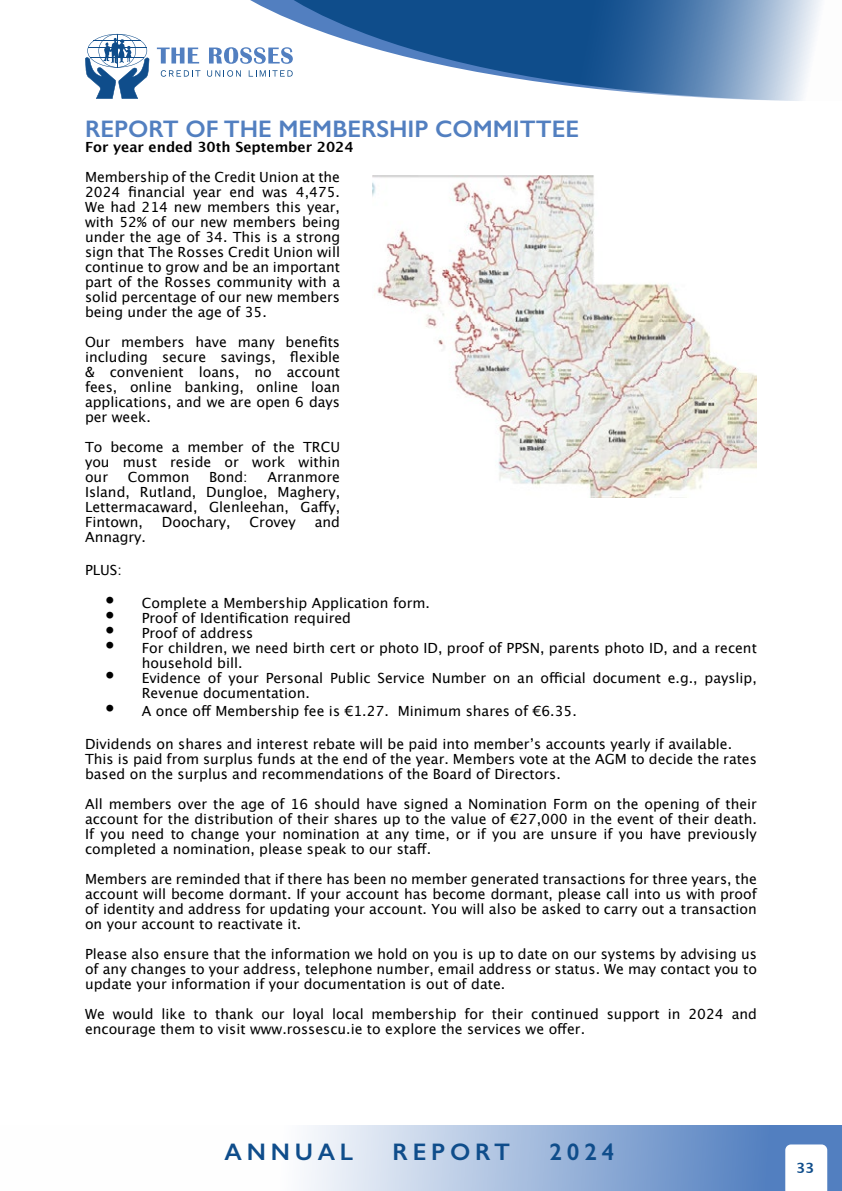
<style>
.page{position:relative;width:842px;height:1191px;background:#fff}
.page>*{position:absolute;margin:0;border:0;box-sizing:border-box;transform-origin:0 0}
.t1{font:600 24px "Gill Sans";color:#527fc0}
.t2{font:600 24px "Gill Sans";letter-spacing:.2em;color:#0f4d8b}
.t3{font:14px/15px "Lucida Grande";color:#000;text-align:justify}
.t4{font:700 14px "Lucida Grande";color:#000}
.t5{font:700 14px "Lucida Grande";color:#0f4d8b}
.s1{font-family:"Times";font-size:24px}
</style>
<div class="page">
<svg style="left:304px;top:1125px;width:538px;height:66px"></svg>
<hr style="left:0;top:1125px;width:1px;height:66px;background:#527fc0">
<svg style="left:785px;top:1144px;width:42px;height:47px"></svg>
<svg style="left:269px;top:0;width:553px;height:101px"></svg>
<svg style="left:85px;top:34px;width:64px;height:65px"></svg>
<svg style="left:157px;top:48px;width:42px;height:16px"></svg>
<svg style="left:209px;top:47px;width:84px;height:17px"></svg>
<svg style="left:161px;top:70px;width:39px;height:7px"></svg>
<svg style="left:207px;top:70px;width:34px;height:7px"></svg>
<svg style="left:249px;top:70px;width:44px;height:7px"></svg>
<img style="left:373px;top:176px;width:384px;height:322px">
<h1 class="t1" style="left:85px;top:114px;width:496px">REPORT OF THE MEMBERSHIP COMMITTEE</h1>
<p class="t4" style="left:85px;top:135px;width:270px">For year ended 30th September 2024</p>
<p class="t3" style="left:85px;top:169px;width:257px">Membership of the Credit Union at the 2024 financial year end was 4,475.<br>We had 214 new members this year, with 52% of our new members being under the age of 34. This is a strong sign that The Rosses Credit Union will continue to grow and be an important part of the Rosses community with a solid percentage of our new members being under the age of 35.</p>
<p class="t3" style="left:85px;top:334px;width:257px">Our members have many benefits including secure savings, flexible &amp; convenient loans, no account fees, online banking, online loan applications, and we are open 6 days per week.</p>
<p class="t3" style="left:85px;top:439px;width:257px">To become a member of the TRCU you must reside or work within our</p>
<p class="t3" style="left:128px;top:469px;width:63px">Common</p>
<p class="t3" style="left:209px;top:469px;width:40px">Bond:</p>
<p class="t3" style="left:85px;top:469px;width:257px;text-indent:182px">Arranmore Island, Rutland, Dungloe, Maghery, Lettermacaward, Glenleehan, Gaffy, Fintown,</p>
<p class="t3" style="left:162px;top:514px;width:70px">Doochary,</p>
<p class="t3" style="left:250px;top:514px;width:48px">Crovey</p>
<p class="t3" style="left:315px;top:514px;width:27px">and</p>
<p class="t3" style="left:85px;top:529px;width:62px">Annagry.</p>
<p class="t3" style="left:85px;top:562px;width:38px">PLUS:</p>
<p class="t3" style="left:106px;top:595px;width:326px"><span class="s1">•</span> Complete a Membership Application form.</p>
<p class="t3" style="left:106px;top:610px;width:247px"><span class="s1">•</span> Proof of Identification required</p>
<p class="t3" style="left:106px;top:625px;width:149px"><span class="s1">•</span> Proof of address</p>
<p class="t3" style="left:142px;top:640px;width:617px;text-indent:-36px"><span class="s1">•</span> For children, we need birth cert or photo ID, proof of PPSN, parents photo ID, and a recent household bill.</p>
<p class="t3" style="left:142px;top:670px;width:617px;text-indent:-36px"><span class="s1">•</span> Evidence of your Personal Public Service Number on an official document e.g., payslip,<br>Revenue documentation.</p>
<p class="t3" style="left:106px;top:703px;width:473px"><span class="s1">•</span> A once off Membership fee is €1.27. Minimum shares of €6.35.</p>
<p class="t3" style="left:85px;top:736px;width:673px;text-align:left">Dividends on shares and interest rebate will be paid into member’s accounts yearly if available.<br>This is paid from surplus funds at the end of the year. Members vote at the AGM to decide the rates based on the surplus and recommendations of the Board of Directors.</p>
<p class="t3" style="left:85px;top:796px;width:673px">All members over the age of 16 should have signed a Nomination Form on the opening of their account for the distribution of their shares up to the value of €27,000 in the event of their death.<br>If you need to change your nomination at any time, or if you are unsure if you have previously completed a nomination, please speak to our staff.</p>
<p class="t3" style="left:85px;top:871px;width:673px">Members are reminded that if there has been no member generated transactions for three years, the account will become dormant. If your account has become dormant, please call into us with proof of identity and address for updating your account. You will also be asked to carry out a transaction on your account to reactivate it.</p>
<p class="t3" style="left:85px;top:946px;width:673px">Please also ensure that the information we hold on you is up to date on our systems by advising us of any changes to your address, telephone number, email address or status. We may contact you to update your information if your documentation is out of date.</p>
<p class="t3" style="left:85px;top:1006px;width:673px">We would like to thank our loyal local membership for their continued support in 2024 and encourage them to visit www.rossescu.ie to explore the services we offer.</p>
<h1 class="t2" style="left:225px;top:1137px;width:130px">ANNUAL</h1>
<h1 class="t2" style="left:392px;top:1137px;width:119px">REPORT</h1>
<h1 class="t2" style="left:549px;top:1137px;width:67px">2024</h1>
<p class="t5" style="left:796px;top:1156px;width:20px">33</p>
</div>
